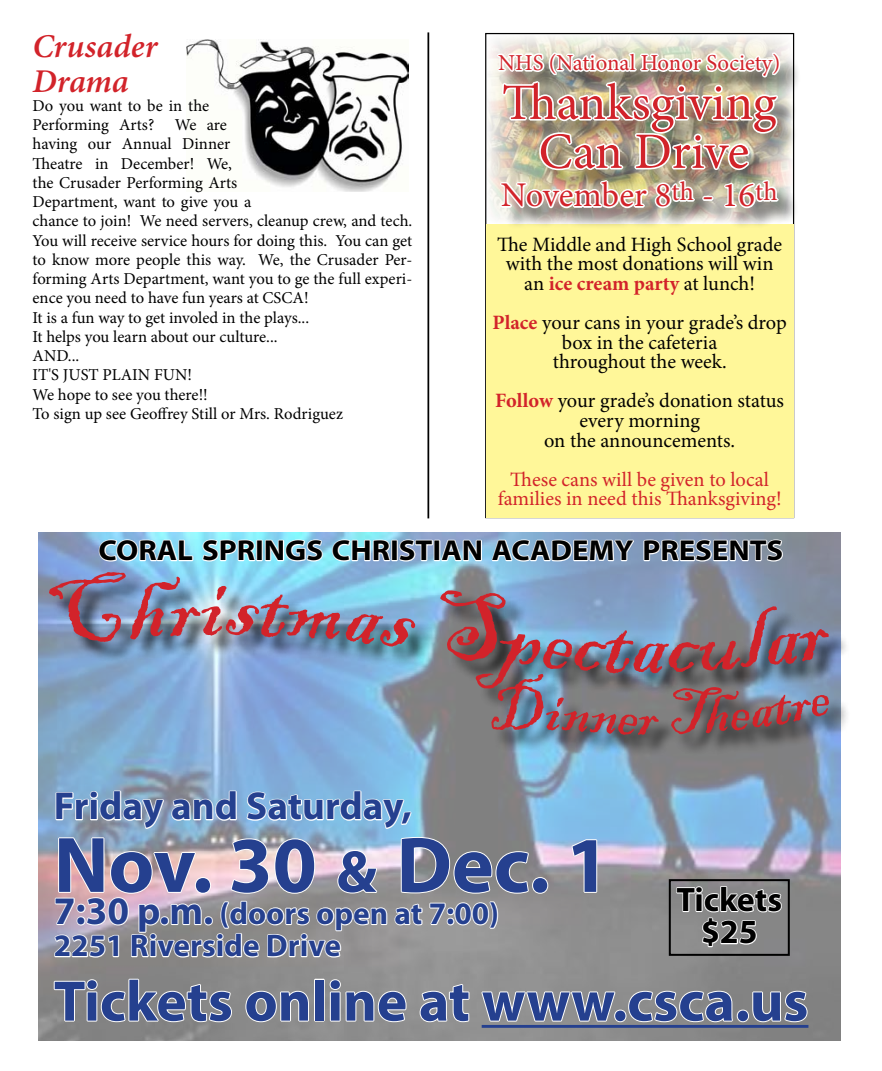
<style>
.page{position:relative;width:882px;height:1071px;background:#fff}
.page>*{position:absolute;margin:0;border:0;box-sizing:border-box;transform-origin:0 0}
.t1{font:101.33px "Blackadder ITC";color:#d2232a}
.t2{font:700 79.45px "Myriad Pro";color:#25408f}
.t3{font:68.08px "Blackadder ITC";color:#d2232a}
.t4{font:700 57.57px "Myriad Pro";color:#25408f}
.t5{font:50.93px/49px "Minion Pro";color:#d2232a;text-align:center}
.t6{font:700 39.2px "Myriad Pro";color:#25408f}
.t7{font:34.65px "Minion Pro";letter-spacing:-.005em;color:#d2232a}
.t8{font:700 33.95px/32.2px "Myriad Pro";color:#000;text-align:center}
.t9{font:italic 600 33.25px/35px "Minion Pro";color:#d2232a}
.t10{font:700 31.32px/32.2px "Myriad Pro";color:#25408f}
.t11{font:700 28.88px "Myriad Pro";color:#000;scale:1.07 1}
.t12{font:22.75px "Minion Pro";color:#d2232a}
.t13{font:20.3px/19.6px "Minion Pro";color:#000;text-align:center}
.t14{font:20.3px/19.6px "Minion Pro";color:#d2232a;text-align:center}
.t15{font:16.62px/19.2px "Minion Pro";color:#000}
.s1{font-weight:700;color:#d2232a}
.s2{font-size:59.68px}
.s3{font-size:39.2px}
</style>
<div class="page">
<img style="left:186px;top:40px;width:223px;height:151px">
<hr style="left:427px;top:32px;width:2px;height:486px;background:#000">
<img style="left:38px;top:532px;width:802px;height:509px">
<hr style="left:482px;top:1025px;width:326px;height:3px;background:#25408f">
<svg style="left:55px;top:790px;width:183px;height:40px"></svg>
<svg style="left:245px;top:790px;width:168px;height:40px"></svg>
<div style="left:532px;top:877px;width:16px;height:17px;border:2px solid #fff;border-radius:50%"></div>
<svg style="left:570px;top:838px;width:28px;height:56px;background:#beb9c6"></svg>
<svg style="left:394px;top:836px;width:136px;height:95px;background:#a3a3a4"></svg>
<svg style="left:52px;top:836px;width:336px;height:123px;background:#c0b6bb"></svg>
<svg style="left:53px;top:978px;width:180px;height:45px;background:#9f9f9f"></svg>
<svg style="left:244px;top:990px;width:66px;height:33px"></svg>
<div style="left:314px;top:979px;width:11px;height:43px;border:2px solid #fff"></div>
<svg style="left:329px;top:978px;width:79px;height:45px;background:#a8a8a8"></svg>
<svg style="left:419px;top:982px;width:51px;height:41px"></svg>
<svg style="left:480px;top:990px;width:137px;height:33px"></svg>
<div style="left:614px;top:1010px;width:12px;height:12px;border:2px solid #fff;border-radius:50%"></div>
<svg style="left:627px;top:990px;width:107px;height:33px"></svg>
<div style="left:737px;top:1010px;width:12px;height:12px;border:2px solid #fff;border-radius:50%"></div>
<svg style="left:751px;top:990px;width:58px;height:33px"></svg>
<div style="left:52px;top:575px;width:798px;height:135px;background:#000;opacity:.75"></div>
<svg style="left:98px;top:532px;width:96px;height:31px"></svg>
<svg style="left:201px;top:538px;width:57px;height:25px"></svg>
<div style="left:256px;top:540px;width:7px;height:21px;border:2px solid #fff"></div>
<svg style="left:264px;top:538px;width:60px;height:26px"></svg>
<svg style="left:331px;top:532px;width:152px;height:32px"></svg>
<svg style="left:490px;top:518px;width:294px;height:46px"></svg>
<svg style="left:675px;top:885px;width:108px;height:63px"></svg>
<div style="left:669px;top:879px;width:121px;height:77px;border:2px solid #000"></div>
<div style="left:494px;top:677px;width:356px;height:80px;background:#000;opacity:.75"></div>
<div style="left:486px;top:224px;width:308px;height:294px;background:#fff799"></div>
<div style="left:500px;top:55px;width:302px;height:175px;background:#000;opacity:.5"></div>
<img style="left:495px;top:32px;width:287px;height:179px">
<img style="left:47px;top:570px;width:369px;height:79px">
<svg style="left:668px;top:606px;width:165px;height:66px;background:#727f8f"></svg>
<svg style="left:431px;top:585px;width:206px;height:150px;background:#74889a"></svg>
<svg style="left:670px;top:687px;width:162px;height:48px;background:#6f7882"></svg>
<h3 class="t9" style="left:33px;top:28px;width:126px">Crusader<br>Drama</h3>
<p class="t15" style="left:33px;top:96px;width:381px">Do you want to be in the<br>Performing Arts? We are<br>having our Annual Dinner<br>Theatre in December! We,<br>the Crusader Performing Arts<br>Department, want to give you a<br>chance to join! We need servers, cleanup crew, and tech.<br>You will receive service hours for doing this. You can get to know more people this way. We, the Crusader Per&shy;forming Arts Department, want you to ge the full experi&shy;ence you need to have fun years at CSCA!<br>It is a fun way to get involed in the plays...<br>It helps you learn about our culture...<br>AND...<br>IT'S JUST PLAIN FUN!<br>We hope to see you there!!<br>To sign up see Geoffrey Still or Mrs. Rodriguez</p>
<h3 class="t12" style="left:498px;top:48px;width:284px">NHS (National Honor Society)</h3>
<h3 class="t5" style="left:502px;top:78px;width:276px">Thanksgiving<br>Can Drive</h3>
<h3 class="t7" style="left:501px;top:172px;width:278px">November 8<sup>th</sup> - 16<sup>th</sup></h3>
<p class="t13" style="left:497px;top:235px;width:287px">The Middle and High School grade with the most donations will win an <span class="s1">ice cream party</span> at lunch!</p>
<p class="t13" style="left:493px;top:313px;width:296px"><span class="s1">Place</span> your cans in your grade’s drop box in the cafeteria<br>throughout the week.</p>
<p class="t13" style="left:495px;top:391px;width:290px"><span class="s1">Follow</span> your grade’s donation status every morning<br>on the announcements.</p>
<p class="t14" style="left:498px;top:470px;width:285px">These cans will be given to local families in need this Thanksgiving!</p>
<h3 class="t11" style="left:99px;top:532px;width:641px">CORAL SPRINGS CHRISTIAN ACADEMY PRESENTS</h3>
<h3 class="t3" style="left:488px;top:667px;width:58px">D</h3>
<h1 class="t1" style="left:630px;top:581px;width:38px">a</h1>
<h3 class="t3" style="left:637px;top:673px;width:22px">r</h3>
<h3 class="t6" style="left:54px;top:781px;width:359px">Friday and Saturday,</h3>
<h2 class="t2" style="left:54px;top:813px;width:558px">Nov. 30 <span class="s2">&amp;</span> Dec. 1</h2>
<h3 class="t10" style="left:54px;top:896px;width:447px"><span class="s3">7:30 p.m.</span> (doors open at 7:00)<br>2251 Riverside Drive</h3>
<h3 class="t4" style="left:54px;top:964px;width:756px">Tickets online at www.csca.us</h3>
<h3 class="t8" style="left:677px;top:882px;width:107px">Tickets $25</h3>
</div>
